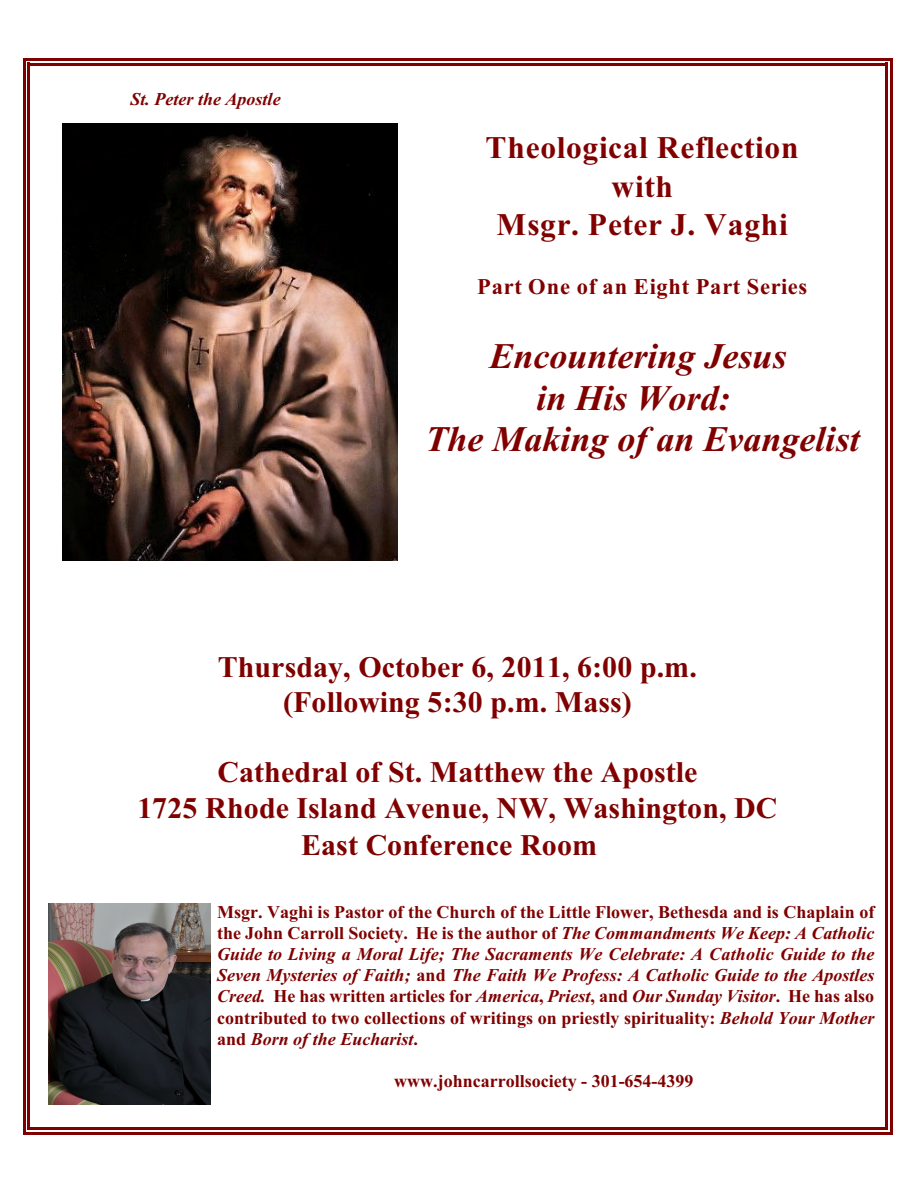
<style>
.page{position:relative;width:918px;height:1188px;background:#fff}
.page>*{position:absolute;margin:0;border:0;box-sizing:border-box;transform-origin:0 0}
.t1{font:italic 700 36px/41.7px "Times New Roman";color:#800000;text-align:center}
.t2{font:700 31.5px/38.7px "Times New Roman";letter-spacing:.02em;color:#800000;text-align:center}
.t3{font:700 30px/36.3px "Times New Roman";color:#800000;text-align:center}
.t4{font:700 22.5px "Times New Roman";letter-spacing:.035em;color:#800000}
.t5{font:italic 700 18px/21.1px "Times New Roman";color:#800000;text-align:justify}
.t6{font:700 18px "Times New Roman";color:#800000}
.s1{font-style:normal}
</style>
<div class="page">
<hr style="left:27px;top:63px;width:3px;height:1067px;background:#800000">
<hr style="left:886px;top:63px;width:2px;height:1067px;background:#800000">
<hr style="left:27px;top:63px;width:861px;height:3px;background:#800000">
<hr style="left:27px;top:1127px;width:861px;height:3px;background:#800000">
<hr style="left:23px;top:58px;width:3px;height:1076px;background:#800000">
<hr style="left:890px;top:58px;width:3px;height:1076px;background:#800000">
<hr style="left:23px;top:58px;width:870px;height:3px;background:#800000">
<hr style="left:23px;top:1132px;width:870px;height:2px;background:#800000">
<img style="left:62px;top:124px;width:335px;height:437px">
<img style="left:48px;top:903px;width:162px;height:201px">
<p class="t5" style="left:130px;top:90px;width:152px">St. Peter the Apostle</p>
<h2 class="t2" style="left:485px;top:131px;width:315px">Theological Reflection with<br>Msgr. Peter J. Vaghi</h2>
<p class="t4" style="left:477px;top:279px;width:332px">Part One of an Eight Part Series</p>
<h1 class="t1" style="left:426px;top:339px;width:436px">Encountering Jesus<br>in His Word:<br>The Making of an Evangelist</h1>
<h3 class="t3" style="left:218px;top:652px;width:481px;line-height:35.2px">Thursday, October 6, 2011, 6:00 p.m. (Following 5:30 p.m. Mass)</h3>
<h3 class="t3" style="left:137px;top:757px;width:642px">Cathedral of St. Matthew the Apostle<br>1725 Rhode Island Avenue, NW, Washington, DC<br>East Conference Room</h3>
<p class="t5" style="left:217px;top:903px;width:659px"><span class="s1">Msgr. Vaghi is Pastor of the Church of the Little Flower, Bethesda and is Chaplain of the John Carroll Society. He is the author of</span> The Commandments We Keep: A Catholic Guide to Living a Moral Life; The Sacraments We Celebrate: A Catholic Guide to the Seven Mysteries of Faith; <span class="s1">and</span> The Faith We Profess: A Catholic Guide to the Apostles Creed. <span class="s1">He has written articles for</span> America<span class="s1">,</span> Priest<span class="s1">, and</span> Our Sunday Visitor<span class="s1">. He has also contributed to two collections of writings on priestly spirituality:</span> Behold Your Mother <span class="s1">and</span> Born of the Eucharist<span class="s1">.</span></p>
<p class="t6" style="left:394px;top:1075px;width:301px">www.johncarrollsociety - 301-654-4399</p>
</div>
